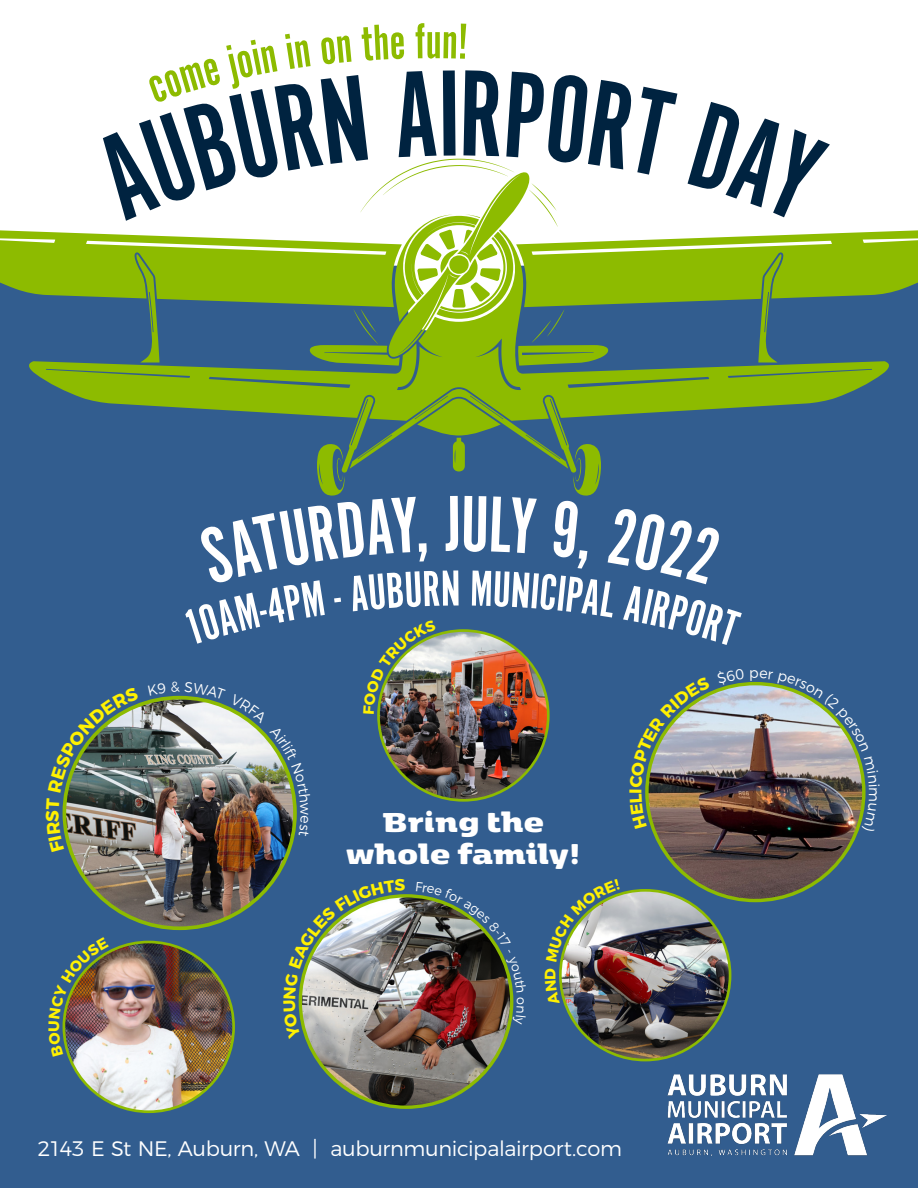
<style>
.page{position:relative;width:918px;height:1188px;background:#fff}
.page>*{position:absolute;margin:0;border:0;box-sizing:border-box;transform-origin:0 0}
.t1{font:52.5px "Alternate Got No 1 D";color:#8dbb00}
.t2{font:900 32.25px/32.2px "Kobenhavn";color:#fff;text-align:center}
.t3{font:300 21px "Montserrat";letter-spacing:-.02em;color:#fff}
</style>
<div class="page">
<div style="left:0;top:366px;width:918px;height:822px;background:#325d8f"></div>
<svg style="left:28px;top:366px;width:862px;height:55px;background:#6d9a31"></svg>
<img style="left:666px;top:1074px;width:224px;height:82px">
<img style="left:64px;top:698px;width:231px;height:230px;border-radius:115px">
<img style="left:64px;top:942px;width:170px;height:170px;border-radius:85px">
<img style="left:300px;top:896px;width:212px;height:211px;border-radius:106px">
<img style="left:647px;top:684px;width:217px;height:217px;border-radius:108px">
<img style="left:560px;top:890px;width:170px;height:170px;border-radius:85px">
<svg style="left:46px;top:798px;width:18px;height:55px"></svg>
<svg style="left:48px;top:687px;width:91px;height:105px;background:#4c6c7e"></svg>
<img style="left:49px;top:937px;width:60px;height:119px">
<svg style="left:283px;top:879px;width:122px;height:160px;background:#81919b"></svg>
<img style="left:416px;top:882px;width:110px;height:143px">
<img style="left:751px;top:670px;width:129px;height:162px">
<svg style="left:148px;top:389px;width:596px;height:447px;background:#49697e"></svg>
<svg style="left:545px;top:968px;width:15px;height:37px"></svg>
<img style="left:546px;top:879px;width:74px;height:83px">
<svg style="left:0;top:158px;width:918px;height:208px"></svg>
<h1 class="t1" style="left:426px;top:13px;width:18px">u</h1>
<p class="t2" style="left:346px;top:803px;width:236px">Bring the whole family!</p>
<p class="t3" style="left:38px;top:1132px;width:586px">2143 E St NE, Auburn, WA | auburnmunicipalairport.com</p>
</div>
